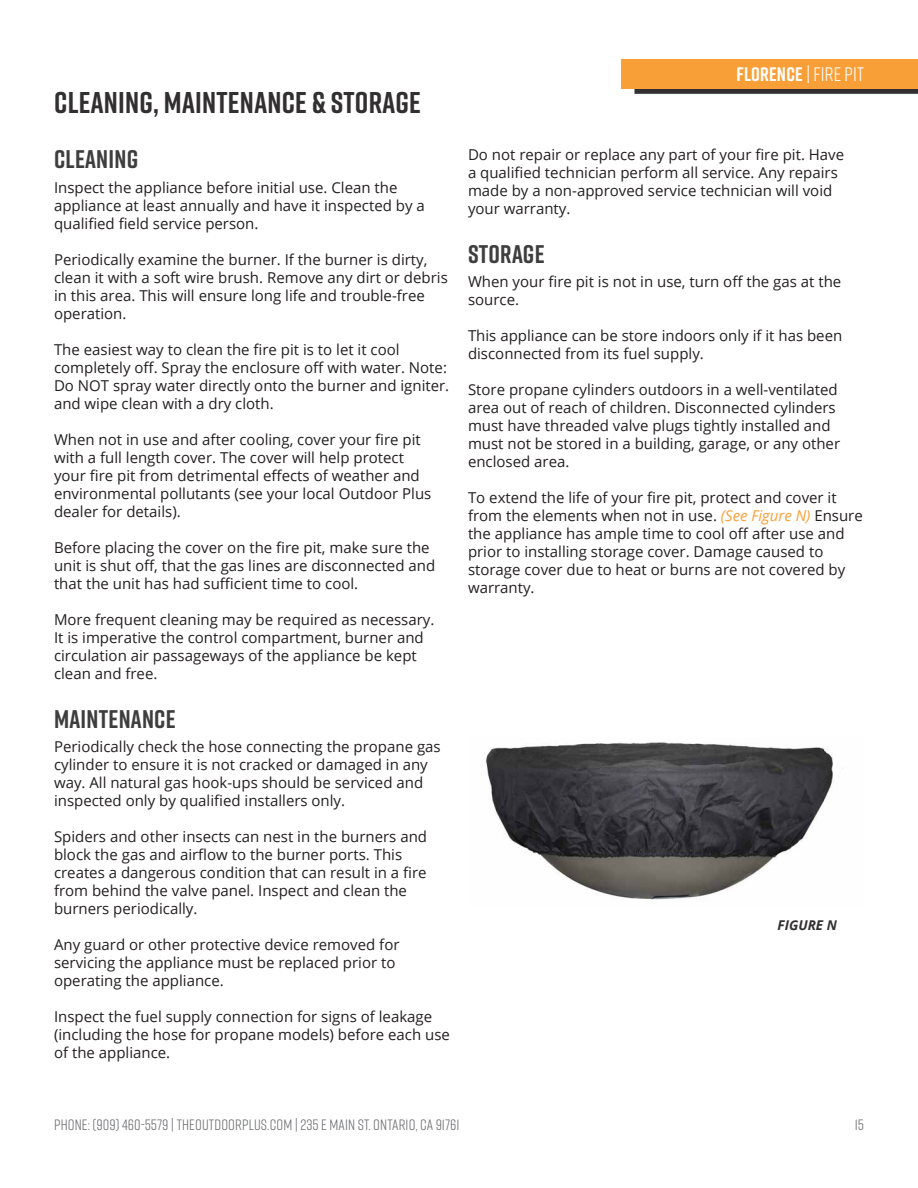
<style>
.page{position:relative;width:918px;height:1188px;background:#fff}
.page>*{position:absolute;margin:0;border:0;box-sizing:border-box;transform-origin:0 0}
.Heading_1{font:700 30px "Rift";letter-spacing:.01em;color:#312f30}
.Heading_2{font:700 25.5px "Rift";letter-spacing:.01em;color:#3e3e3f}
.Top-Right-Title{font:700 19.5px "Rift";letter-spacing:.01em;color:#fff}
.Body_Text{font:15px/18px "Open Sans";color:#231f20}
.t1{font:15px "Rift";letter-spacing:.01em;color:#6c6d70}
.Body_Text-2{font:italic 700 13.5px "Open Sans";color:#312f30}
.s1{font-weight:400}
.s2{font-style:italic;color:#f99f38}
</style>
<div class="page">
<div style="left:634px;top:83px;width:284px;height:11px;background:#312f30"></div>
<div style="left:621px;top:59px;width:297px;height:30px;background:#f99f38"></div>
<img style="left:485px;top:742px;width:348px;height:158px">
<p class="Heading_1" style="left:54px;top:81px;width:368px">CLEANING, MAINTENANCE &amp; STORAGE</p>
<p class="Heading_2" style="left:54px;top:141px;width:86px">CLEANING</p>
<p class="Body_Text" style="left:54px;top:178px;width:372px">Inspect the appliance before initial use. Clean the appliance at least annually and have it inspected by a qualified field service person.</p>
<p class="Body_Text" style="left:54px;top:250px;width:395px">Periodically examine the burner. If the burner is dirty, clean it with a soft wire brush. Remove any dirt or debris in this area. This will ensure long life and trouble-free operation.</p>
<p class="Body_Text" style="left:54px;top:340px;width:397px">The easiest way to clean the fire pit is to let it cool completely off. Spray the enclosure off with water. Note:<br>Do NOT spray water directly onto the burner and igniter. and wipe clean with a dry cloth.</p>
<p class="Body_Text" style="left:54px;top:430px;width:379px">When not in use and after cooling, cover your fire pit with a full length cover. The cover will help protect your fire pit from detrimental effects of weather and environmental pollutants (see your local Outdoor Plus dealer for details).</p>
<p class="Body_Text" style="left:54px;top:538px;width:383px">Before placing the cover on the fire pit, make sure the unit is shut off, that the gas lines are disconnected and that the unit has had sufficient time to cool.</p>
<p class="Body_Text" style="left:54px;top:610px;width:382px">More frequent cleaning may be required as necessary.<br>It is imperative the control compartment, burner and circulation air passageways of the appliance be kept clean and free.</p>
<p class="Heading_2" style="left:54px;top:701px;width:123px">MAINTENANCE</p>
<p class="Body_Text" style="left:54px;top:738px;width:388px">Periodically check the hose connecting the propane gas cylinder to ensure it is not cracked or damaged in any way. All natural gas hook-ups should be serviced and inspected only by qualified installers only.</p>
<p class="Body_Text" style="left:54px;top:828px;width:375px">Spiders and other insects can nest in the burners and block the gas and airflow to the burner ports. This creates a dangerous condition that can result in a fire from behind the valve panel. Inspect and clean the burners periodically.</p>
<p class="Body_Text" style="left:54px;top:936px;width:347px">Any guard or other protective device removed for servicing the appliance must be replaced prior to operating the appliance.</p>
<p class="Body_Text" style="left:54px;top:1008px;width:397px">Inspect the fuel supply connection for signs of leakage (including the hose for propane models) before each use of the appliance.</p>
<p class="Top-Right-Title" style="left:737px;top:60px;width:129px">FLORENCE <span class="s1">| FIRE PIT</span></p>
<p class="Body_Text" style="left:468px;top:145px;width:378px">Do not repair or replace any part of your fire pit. Have a qualified technician perform all service. Any repairs made by a non-approved service technician will void your warranty.</p>
<p class="Heading_2" style="left:468px;top:235px;width:78px">STORAGE</p>
<p class="Body_Text" style="left:468px;top:272px;width:375px">When your fire pit is not in use, turn off the gas at the source.</p>
<p class="Body_Text" style="left:468px;top:326px;width:376px">This appliance can be store indoors only if it has been disconnected from its fuel supply.</p>
<p class="Body_Text" style="left:468px;top:380px;width:374px">Store propane cylinders outdoors in a well-ventilated area out of reach of children. Disconnected cylinders must have threaded valve plugs tightly installed and must not be stored in a building, garage, or any other enclosed area.</p>
<p class="Body_Text" style="left:468px;top:488px;width:396px">To extend the life of your fire pit, protect and cover it from the elements when not in use. <span class="s2">(See Figure N)</span> Ensure the appliance has ample time to cool off after use and prior to installing storage cover. Damage caused to storage cover due to heat or burns are not covered by warranty.</p>
<p class="Body_Text-2" style="left:778px;top:916px;width:61px">FIGURE N</p>
<p class="t1" style="left:54px;top:1114px;width:407px">PHONE: (909) 460-5579 | THEOUTDOORPLUS.COM | 235 E MAIN ST. ONTARIO, CA 91761</p>
<p class="t1" style="left:855px;top:1114px;width:11px">15</p>
</div>
